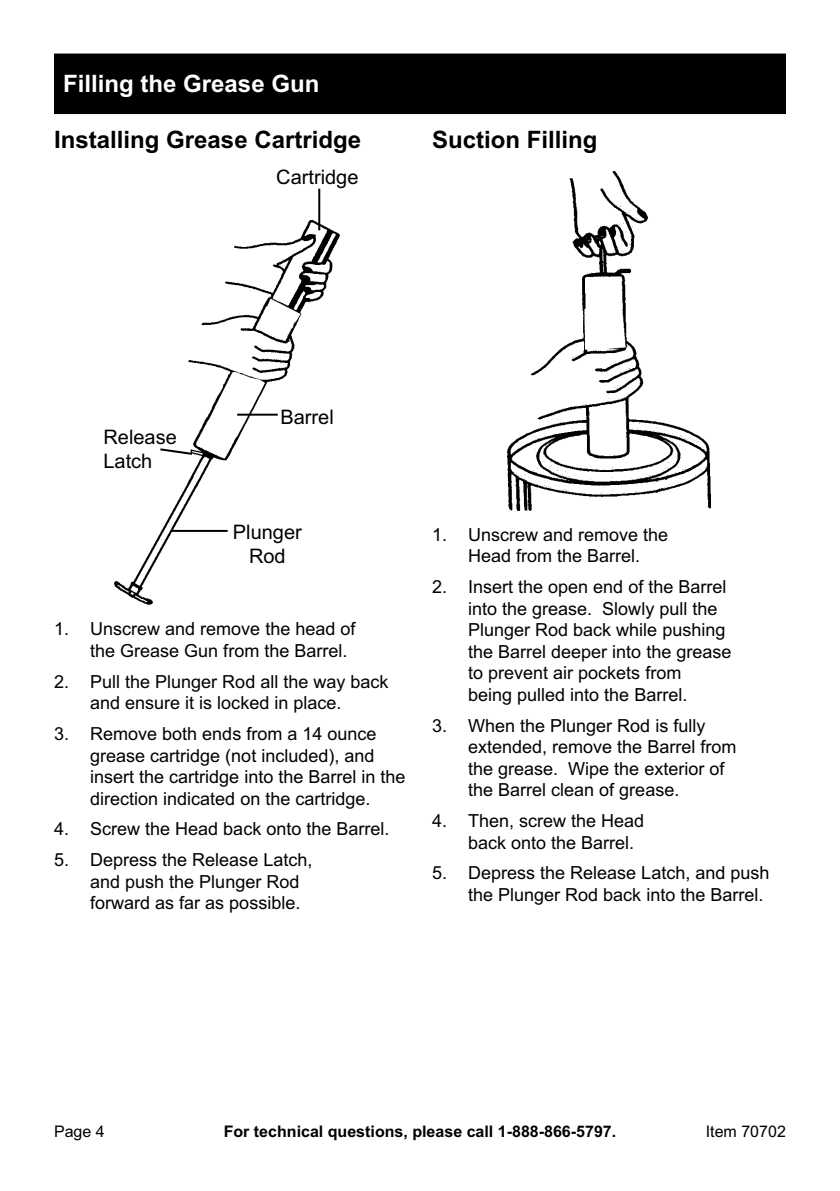
<style>
.page{position:relative;width:840px;height:1191px;background:#fff}
.page>*{position:absolute;margin:0;border:0;box-sizing:border-box;transform-origin:0 0}
.Subheading{font:700 24px "Arial";color:#000}
.Heading{font:700 24px "Arial";color:#fff}
.t1{font:20px/24px "Arial";color:#000;text-align:center}
.t2{font:18px/21.6px "Arial";color:#000}
.t3{font:700 16px "Arial";color:#000}
.t4{font:16px "Arial";color:#000}
</style>
<div class="page">
<div style="left:54px;top:54px;width:731px;height:60px;background:#000"></div>
<img style="left:114px;top:220px;width:225px;height:385px">
<hr style="left:237px;top:414px;width:40px;height:2px;background:#000">
<hr style="left:171px;top:530px;width:56px;height:2px;background:#000">
<hr style="left:318px;top:189px;width:2px;height:41px;background:#000">
<svg style="left:158px;top:447px;width:36px;height:9px"></svg>
<img style="left:507px;top:171px;width:202px;height:339px">
<p class="Heading" style="left:63px;top:68px;width:258px">Filling the Grease Gun</p>
<p class="Subheading" style="left:54px;top:124px;width:308px">Installing Grease Cartridge</p>
<p class="t1" style="left:276px;top:166px;width:84px">Cartridge</p>
<p class="Subheading" style="left:432px;top:124px;width:167px">Suction Filling</p>
<p class="t1" style="left:103px;top:425px;width:75px;text-align:left">Release<br>Latch</p>
<p class="t1" style="left:280px;top:405px;width:55px">Barrel</p>
<p class="t1" style="left:233px;top:520px;width:70px">Plunger<br>Rod</p>
<p class="t2" style="left:90px;top:618px;width:267px;text-indent:-36px">1. Unscrew and remove the head of the Grease Gun from the Barrel.</p>
<p class="t2" style="left:90px;top:671px;width:300px;text-indent:-36px">2. Pull the Plunger Rod all the way back and ensure it is locked in place.</p>
<p class="t2" style="left:90px;top:723px;width:317px;text-indent:-36px">3. Remove both ends from a 14 ounce grease cartridge (not included), and insert the cartridge into the Barrel in the direction indicated on the cartridge.</p>
<p class="t2" style="left:54px;top:818px;width:337px">4. Screw the Head back onto the Barrel.</p>
<p class="t2" style="left:90px;top:849px;width:224px;text-indent:-36px">5. Depress the Release Latch, and push the Plunger Rod forward as far as possible.</p>
<p class="t2" style="left:432px;top:524px;width:238px;text-align:center">1. Unscrew and remove the<br>Head from the Barrel.</p>
<p class="t2" style="left:468px;top:576px;width:265px;text-indent:-36px">2. Insert the open end of the Barrel into the grease. Slowly pull the<br>Plunger Rod back while pushing the Barrel deeper into the grease to prevent air pockets from<br>being pulled into the Barrel.</p>
<p class="t2" style="left:468px;top:714px;width:270px;text-indent:-36px">3. When the Plunger Rod is fully extended, remove the Barrel from the grease. Wipe the exterior of the Barrel clean of grease.</p>
<p class="t2" style="left:468px;top:810px;width:178px;text-indent:-36px">4. Then, screw the Head back onto the Barrel.</p>
<p class="t2" style="left:468px;top:862px;width:303px;text-indent:-36px">5. Depress the Release Latch, and push the Plunger Rod back into the Barrel.</p>
<p class="t4" style="left:54px;top:1120px;width:52px">Page 4</p>
<p class="t3" style="left:223px;top:1120px;width:394px">For technical questions, please call 1-888-866-5797.</p>
<p class="t4" style="left:705px;top:1120px;width:82px">Item 70702</p>
</div>
